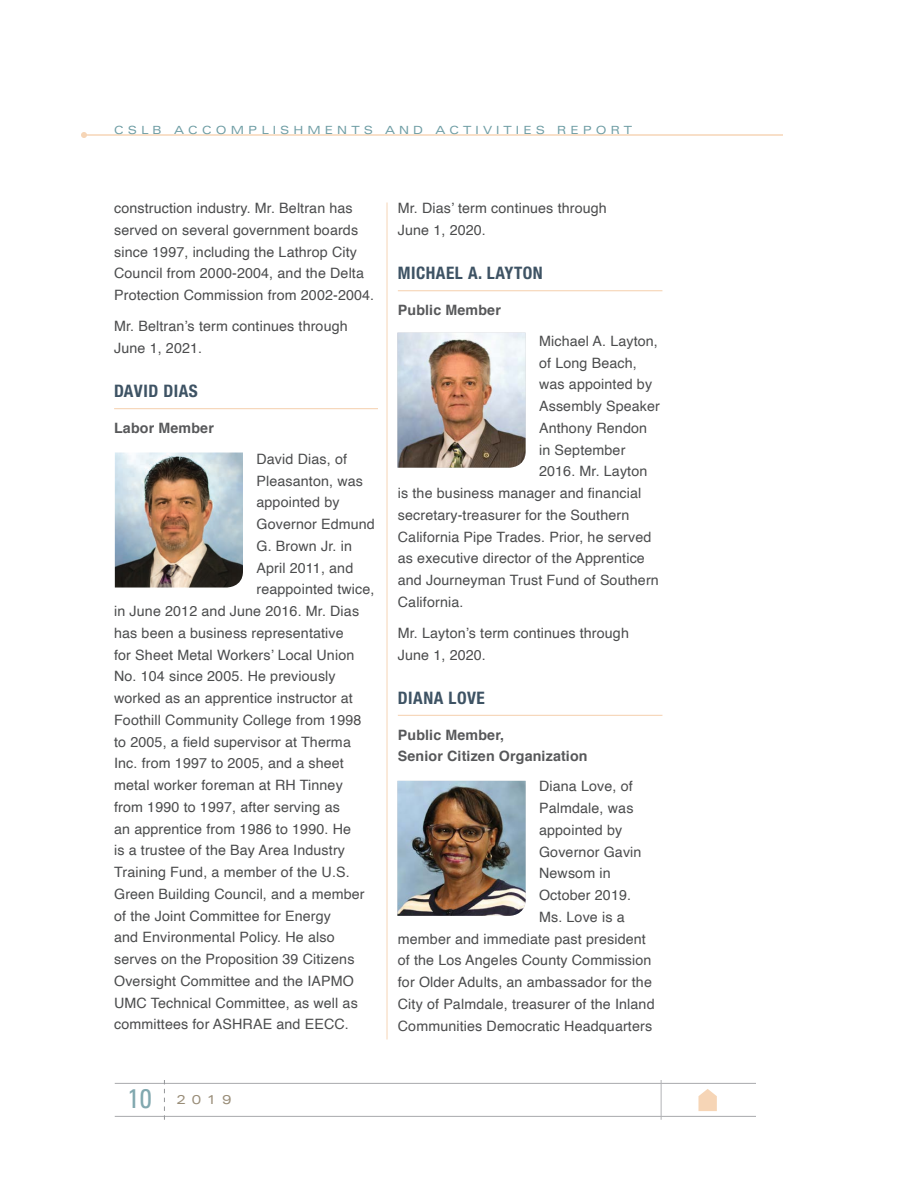
<style>
.page{position:relative;width:918px;height:1188px;background:#fff}
.page>*{position:absolute;margin:0;border:0;box-sizing:border-box;transform-origin:0 0}
.Board_Member_Name{font:700 condensed 17.25px "Helvetica Neue LT Std";letter-spacing:.03em;color:#3e5364}
.Body{font:14.25px/21.8px "Helvetica";letter-spacing:.01em;color:#4b4c4d}
.Board_Member_Type{font:700 14.25px/21px "Helvetica";letter-spacing:.01em;color:#57585a}
.t1{font:expanded 12.75px "Univers LT Std";color:#998d78}
.t2{font:expanded 11.25px "Univers LT Std";letter-spacing:.36em;color:#6e9da4}
.s1{font-stretch:condensed;font-size:27px;color:#81a8af}
</style>
<div class="page">
<hr style="left:115px;top:1083px;width:641px;height:1px;background:#a8a9ad">
<hr style="left:115px;top:1116px;width:641px;height:1px;background:#a8a9ad">
<hr style="left:661px;top:1080px;width:1px;height:40px;background:#b2b3b7">
<svg style="left:164px;top:1080px;width:1px;height:40px"></svg>
<hr style="left:84px;top:134px;width:699px;height:2px;background:#f6d5b6">
<svg style="left:81px;top:132px;width:6px;height:6px"></svg>
<svg style="left:698px;top:1089px;width:19px;height:22px"></svg>
<hr style="left:114px;top:408px;width:264px;height:1px;background:#f6d5b6">
<hr style="left:398px;top:290px;width:264px;height:1px;background:#f6d5b6">
<hr style="left:398px;top:715px;width:264px;height:1px;background:#f6d5b6">
<hr style="left:387px;top:203px;width:1px;height:837px;background:#f6d5b6">
<img style="left:397px;top:333px;width:129px;height:135px">
<img style="left:397px;top:781px;width:129px;height:135px">
<img style="left:115px;top:453px;width:128px;height:135px">
<p class="t2" style="left:114px;top:123px;width:520px">CSLB ACCOMPLISHMENTS AND ACTIVITIES REPORT</p>
<p class="Body" style="left:114px;top:198px;width:262px">construction industry. Mr. Beltran has served on several government boards since 1997, including the Lathrop City Council from 2000-2004, and the Delta Protection Commission from 2002-2004.</p>
<p class="Body" style="left:114px;top:316px;width:235px">Mr. Beltran’s term continues through<br>June 1, 2021.</p>
<p class="Board_Member_Name" style="left:114px;top:381px;width:85px">DAVID DIAS</p>
<p class="Board_Member_Type" style="left:114px;top:418px;width:101px">Labor Member</p>
<p class="Body" style="left:256px;top:448px;width:92px">David Dias, of</p>
<p class="Body" style="left:256px;top:470px;width:108px">Pleasanton, was</p>
<p class="Body" style="left:256px;top:492px;width:85px">appointed by</p>
<p class="Body" style="left:256px;top:514px;width:120px">Governor Edmund</p>
<p class="Body" style="left:256px;top:535px;width:97px">G. Brown Jr. in</p>
<p class="Body" style="left:256px;top:557px;width:98px">April 2011, and</p>
<p class="Body" style="left:256px;top:579px;width:120px">reappointed twice,</p>
<p class="Body" style="left:114px;top:601px;width:247px">in June 2012 and June 2016. Mr. Dias</p>
<p class="Body" style="left:114px;top:622px;width:231px">has been a business representative</p>
<p class="Body" style="left:114px;top:644px;width:242px">for Sheet Metal Workers’ Local Union</p>
<p class="Body" style="left:114px;top:666px;width:223px">No. 104 since 2005. He previously</p>
<p class="Body" style="left:114px;top:688px;width:240px">worked as an apprentice instructor at</p>
<p class="Body" style="left:114px;top:709px;width:249px">Foothill Community College from 1998</p>
<p class="Body" style="left:114px;top:731px;width:238px">to 2005, a field supervisor at Therma</p>
<p class="Body" style="left:114px;top:753px;width:231px">Inc. from 1997 to 2005, and a sheet</p>
<p class="Body" style="left:114px;top:775px;width:230px">metal worker foreman at RH Tinney</p>
<p class="Body" style="left:114px;top:796px;width:227px">from 1990 to 1997, after serving as</p>
<p class="Body" style="left:114px;top:818px;width:238px">an apprentice from 1986 to 1990. He</p>
<p class="Body" style="left:114px;top:840px;width:232px">is a trustee of the Bay Area Industry</p>
<p class="Body" style="left:114px;top:862px;width:237px">Training Fund, a member of the U.S.</p>
<p class="Body" style="left:114px;top:883px;width:252px">Green Building Council, and a member</p>
<p class="Body" style="left:114px;top:905px;width:218px">of the Joint Committee for Energy</p>
<p class="Body" style="left:114px;top:927px;width:222px">and Environmental Policy. He also</p>
<p class="Body" style="left:114px;top:949px;width:242px">serves on the Proposition 39 Citizens</p>
<p class="Body" style="left:114px;top:970px;width:241px">Oversight Committee and the IAPMO</p>
<p class="Body" style="left:114px;top:992px;width:245px">UMC Technical Committee, as well as</p>
<p class="Body" style="left:114px;top:1014px;width:236px">committees for ASHRAE and EECC.</p>
<p class="t1" style="left:127px;top:1092px;width:106px"><span class="s1">10</span> 2019</p>
<p class="Body" style="left:398px;top:198px;width:211px">Mr. Dias’ term continues through<br>June 1, 2020.</p>
<p class="Board_Member_Name" style="left:398px;top:263px;width:146px">MICHAEL A. LAYTON</p>
<p class="Board_Member_Type" style="left:398px;top:300px;width:105px">Public Member</p>
<p class="Body" style="left:539px;top:330px;width:120px">Michael A. Layton,</p>
<p class="Body" style="left:539px;top:352px;width:99px">of Long Beach,</p>
<p class="Body" style="left:539px;top:374px;width:115px">was appointed by</p>
<p class="Body" style="left:539px;top:396px;width:122px">Assembly Speaker</p>
<p class="Body" style="left:539px;top:417px;width:110px">Anthony Rendon</p>
<p class="Body" style="left:539px;top:439px;width:88px">in September</p>
<p class="Body" style="left:539px;top:461px;width:110px">2016. Mr. Layton</p>
<p class="Body" style="left:398px;top:483px;width:245px">is the business manager and financial</p>
<p class="Body" style="left:398px;top:504px;width:233px">secretary-treasurer for the Southern</p>
<p class="Body" style="left:398px;top:526px;width:255px">California Pipe Trades. Prior, he served</p>
<p class="Body" style="left:398px;top:548px;width:248px">as executive director of the Apprentice</p>
<p class="Body" style="left:398px;top:570px;width:262px">and Journeyman Trust Fund of Southern</p>
<p class="Body" style="left:398px;top:591px;width:67px">California.</p>
<p class="Body" style="left:398px;top:622px;width:233px">Mr. Layton’s term continues through<br>June 1, 2020.</p>
<p class="Board_Member_Name" style="left:398px;top:687px;width:89px">DIANA LOVE</p>
<p class="Board_Member_Type" style="left:398px;top:724px;width:191px">Public Member,<br>Senior Citizen Organization</p>
<p class="Body" style="left:539px;top:776px;width:95px">Diana Love, of</p>
<p class="Body" style="left:539px;top:798px;width:96px">Palmdale, was</p>
<p class="Body" style="left:539px;top:820px;width:85px">appointed by</p>
<p class="Body" style="left:539px;top:841px;width:104px">Governor Gavin</p>
<p class="Body" style="left:539px;top:863px;width:73px">Newsom in</p>
<p class="Body" style="left:539px;top:885px;width:94px">October 2019.</p>
<p class="Body" style="left:539px;top:907px;width:87px">Ms. Love is a</p>
<p class="Body" style="left:398px;top:928px;width:249px">member and immediate past president</p>
<p class="Body" style="left:398px;top:950px;width:255px">of the Los Angeles County Commission</p>
<p class="Body" style="left:398px;top:972px;width:256px">for Older Adults, an ambassador for the</p>
<p class="Body" style="left:398px;top:994px;width:258px">City of Palmdale, treasurer of the Inland</p>
<p class="Body" style="left:398px;top:1015px;width:256px">Communities Democratic Headquarters</p>
</div>
